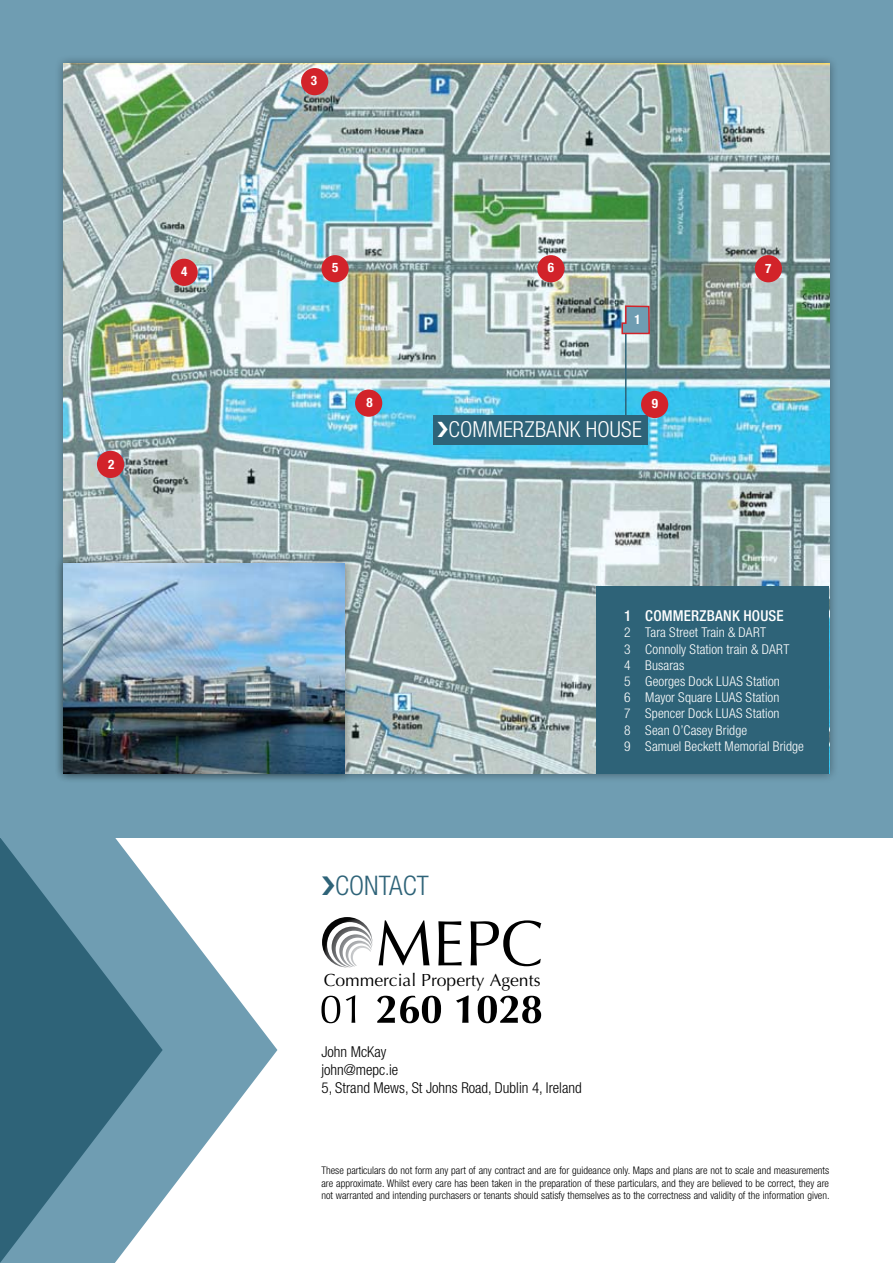
<style>
.page{position:relative;width:893px;height:1263px;background:#fff}
.page>*{position:absolute;margin:0;border:0;box-sizing:border-box;transform-origin:0 0}
.t1{font:300 condensed 27px "Helvetica Neue";color:#2e6378}
.t2{font:300 condensed 22.05px "Helvetica Neue";letter-spacing:.01em;color:#fff}
.t3{font:17.55px "Optima";color:#000}
.t4{font:300 condensed 15px/18px "Helvetica Neue";color:#000}
.t5{font:500 condensed 15px "Helvetica Neue";letter-spacing:.01em;color:#fff}
.t6{font:300 condensed 13.5px/16.2px "Helvetica Neue";letter-spacing:.005em;color:#fff}
.t7{font:700 condensed 13.05px "Helvetica Neue";color:#fff}
.t8{font:300 condensed 10.5px/12.6px "Helvetica Neue";color:#000;text-align:justify}
</style>
<div class="page">
<svg style="left:0;top:838px;width:277px;height:425px"></svg>
<div style="left:0;top:0;width:893px;height:838px;background:#6f9db2"></div>
<div style="left:54px;top:54px;width:791px;height:735px;background:#000;opacity:.4"></div>
<img style="left:64px;top:64px;width:765px;height:710px">
<div style="left:433px;top:416px;width:215px;height:29px;background:#2e6378"></div>
<svg style="left:322px;top:917px;width:50px;height:50px"></svg>
<svg style="left:378px;top:920px;width:52px;height:45px"></svg>
<svg style="left:438px;top:921px;width:24px;height:44px"></svg>
<svg style="left:471px;top:920px;width:70px;height:46px"></svg>
<svg style="left:321px;top:996px;width:19px;height:27px"></svg>
<svg style="left:346px;top:995px;width:9px;height:28px"></svg>
<svg style="left:377px;top:996px;width:64px;height:27px"></svg>
<svg style="left:456px;top:995px;width:13px;height:28px"></svg>
<svg style="left:478px;top:996px;width:63px;height:27px"></svg>
<hr style="left:625px;top:333px;width:1px;height:86px;background:#2e6378">
<div style="left:97px;top:451px;width:27px;height:27px;background:#d2232a;border-radius:50%"></div>
<div style="left:301px;top:68px;width:27px;height:27px;background:#d2232a;border-radius:50%"></div>
<div style="left:171px;top:259px;width:27px;height:27px;background:#d2232a;border-radius:50%"></div>
<div style="left:321px;top:255px;width:28px;height:27px;background:#d2232a;border-radius:50%"></div>
<div style="left:537px;top:255px;width:27px;height:27px;background:#d2232a;border-radius:50%"></div>
<div style="left:755px;top:255px;width:27px;height:27px;background:#d2232a;border-radius:50%"></div>
<div style="left:355px;top:389px;width:27px;height:28px;background:#d2232a;border-radius:50%"></div>
<div style="left:641px;top:391px;width:27px;height:27px;background:#d2232a;border-radius:50%"></div>
<div style="left:597px;top:587px;width:232px;height:187px;background:#2e6378"></div>
<div style="left:54px;top:554px;width:306px;height:235px;background:#000;opacity:.4"></div>
<img style="left:64px;top:563px;width:280px;height:211px">
<svg style="left:621px;top:305px;width:30px;height:30px"></svg>
<p class="t7" style="left:181px;top:264px;width:8px">4</p>
<p class="t7" style="left:108px;top:456px;width:8px">2</p>
<p class="t7" style="left:311px;top:73px;width:8px">3</p>
<p class="t7" style="left:332px;top:260px;width:8px">5</p>
<p class="t7" style="left:548px;top:260px;width:8px">6</p>
<p class="t7" style="left:765px;top:260px;width:8px">7</p>
<p class="t7" style="left:634px;top:312px;width:8px">1</p>
<p class="t7" style="left:366px;top:395px;width:8px">8</p>
<p class="t7" style="left:652px;top:395px;width:8px">9</p>
<h2 class="t2" style="left:448px;top:417px;width:195px">commerzbank House</h2>
<h3 class="t5" style="left:624px;top:607px;width:161px">1 COMMERZBANK HOUSE</h3>
<p class="t6" style="left:624px;top:624px;width:167px">2 Tara Street Train &amp; DART<br>3 Connolly Station train &amp; DART<br>4 Busaras<br>5 Georges Dock LUAS</p>
<p class="t6" style="left:746px;top:673px;width:35px">Station</p>
<p class="t6" style="left:624px;top:689px;width:106px">6 Mayor Square LUAS</p>
<p class="t6" style="left:746px;top:689px;width:35px">Station</p>
<p class="t6" style="left:624px;top:705px;width:106px">7 Spencer Dock LUAS</p>
<p class="t6" style="left:624px;top:705px;width:181px;text-indent:122px">Station<br>8 Sean O’Casey Bridge<br>9 Samuel Beckett Memorial Bridge</p>
<h1 class="t1" style="left:335px;top:870px;width:81px">Contact</h1>
<h3 class="t3" style="left:324px;top:970px;width:218px">Commercial Property Agents</h3>
<h3 class="t4" style="left:321px;top:1042px;width:262px">John McKay<br>john@mepc.ie<br>5, Strand Mews, St Johns Road, Dublin 4, Ireland</h3>
<p class="t8" style="left:321px;top:1164px;width:510px">These particulars do not form any part of any contract and are for guideance only. Maps and plans are not to scale and measurements are approximate. Whilst every care has been taken in the preparation of these particulars, and they are believed to be correct, they are not warranted and intending purchasers or tenants should satisfy themselves as to the correctness and validity of the information given.</p>
</div>
